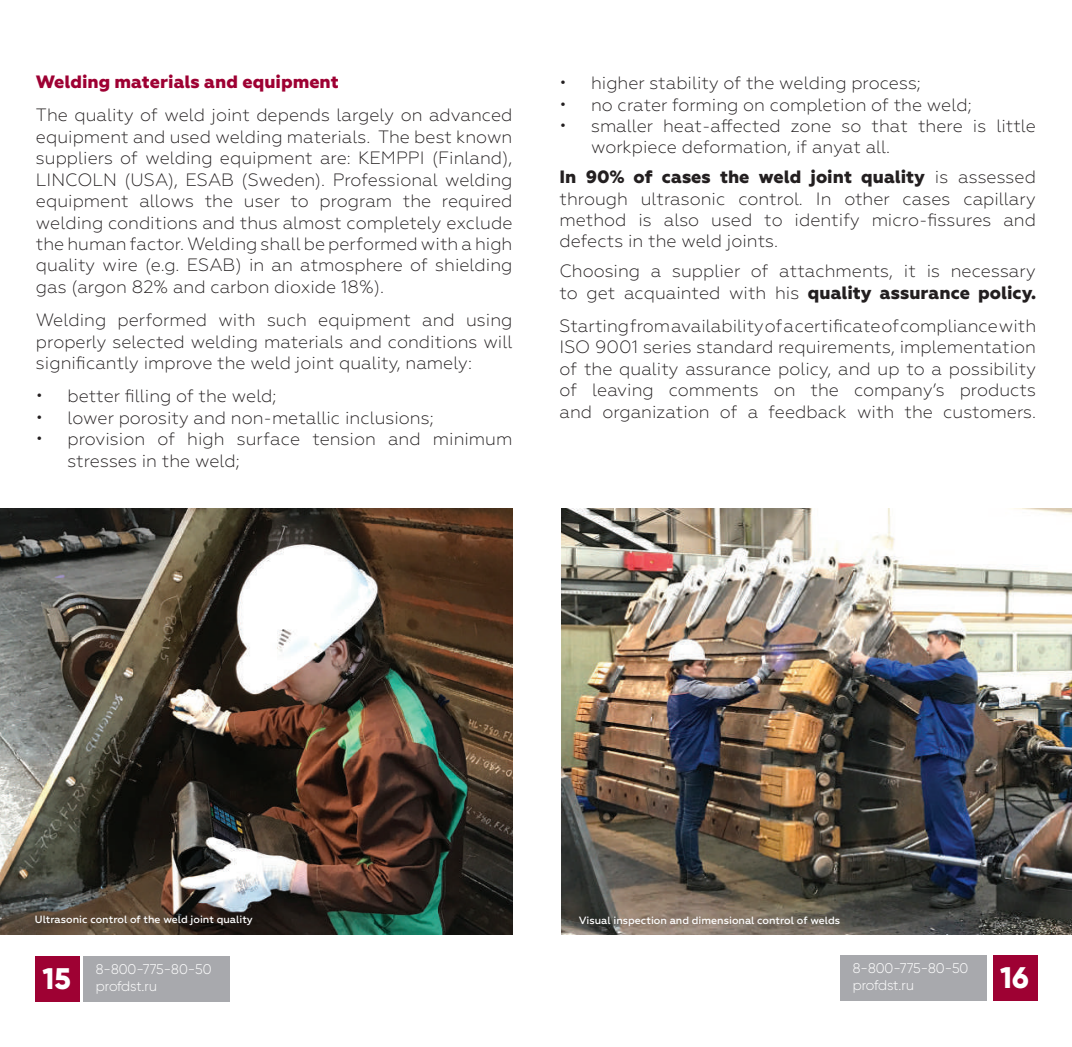
<style>
.page{position:relative;width:1072px;height:1047px;background:#fff}
.page>*{position:absolute;margin:0;border:0;box-sizing:border-box;transform-origin:0 0}
.t1{font:800 29.75px "Gilroy";color:#fff}
.t2{font:300 17.85px/21.3px "Geometria";color:#231f20;text-align:justify}
.t3{font:800 17.85px "Geometria";color:#9e0133}
.t4{font:300 14px/16.8px "Gilroy";color:#fff}
.t5{font:500 10.5px "Geometria";color:#fff}
.s1{font-weight:800}
</style>
<div class="page">
<div style="left:35px;top:956px;width:44px;height:45px;background:#9e0133"></div>
<div style="left:992px;top:955px;width:45px;height:46px;background:#9e0133"></div>
<div style="left:84px;top:956px;width:146px;height:45px;background:#a8a9ad"></div>
<div style="left:840px;top:955px;width:147px;height:46px;background:#a8a9ad"></div>
<img style="left:0;top:508px;width:512px;height:426px">
<img style="left:561px;top:508px;width:510px;height:426px">
<p class="t3" style="left:36px;top:71px;width:304px">Welding materials and equipment</p>
<p class="t2" style="left:36px;top:104px;width:478px">The quality of weld joint depends largely on advanced equipment and used welding materials. The best known suppliers of welding equipment are: KEMPPI (Finland), LINCOLN (USA), ESAB (Sweden). Professional welding equipment allows the user to program the required welding conditions and thus almost completely exclude the human factor. Welding shall be performed with a high quality wire (e.g. ESAB) in an atmosphere of shielding gas (argon 82% and carbon dioxide 18%).</p>
<p class="t2" style="left:36px;top:309px;width:478px">Welding performed with such equipment and using properly selected welding materials and conditions will significantly improve the weld joint quality, namely:</p>
<p class="t2" style="left:36px;top:385px;width:242px">• better filling of the weld;</p>
<p class="t2" style="left:36px;top:407px;width:399px">• lower porosity and non-metallic inclusions;</p>
<p class="t2" style="left:67px;top:428px;width:446px;text-indent:-32px">• provision of high surface tension and minimum stresses in the weld;</p>
<p class="t2" style="left:559px;top:72px;width:363px">• higher stability of the welding process;</p>
<p class="t2" style="left:559px;top:94px;width:413px">• no crater forming on completion of the weld;</p>
<p class="t2" style="left:591px;top:115px;width:446px;text-indent:-32px">• smaller heat-affected zone so that there is little workpiece deformation, if anyat all.</p>
<p class="t2" style="left:559px;top:166px;width:478px"><span class="s1">In 90% of cases the weld joint quality</span> is assessed through ultrasonic control. In other cases capillary method is also used to identify micro-fissures and defects in the weld joints.</p>
<p class="t2" style="left:559px;top:260px;width:478px">Choosing a supplier of attachments, it is necessary to get acquainted with his <span class="s1">quality assurance policy.</span></p>
<p class="t2" style="left:559px;top:315px;width:478px">Starting from availability of a certificate of compliance with ISO 9001 series standard requirements, implementation of the quality assurance policy, and up to a possibility of leaving comments on the company’s products and organization of a feedback with the customers.</p>
<p class="t5" style="left:35px;top:913px;width:219px">Ultrasonic control of the weld joint quality</p>
<p class="t5" style="left:578px;top:914px;width:263px">Visual inspection and dimensional control of welds</p>
<p class="t4" style="left:96px;top:960px;width:117px">8-800-775-80-50 profdst.ru</p>
<p class="t4" style="left:852px;top:960px;width:117px">8-800-775-80-50 profdst.ru</p>
<h1 class="t1" style="left:42px;top:959px;width:30px">15</h1>
<h1 class="t1" style="left:1000px;top:958px;width:30px">16</h1>
</div>
